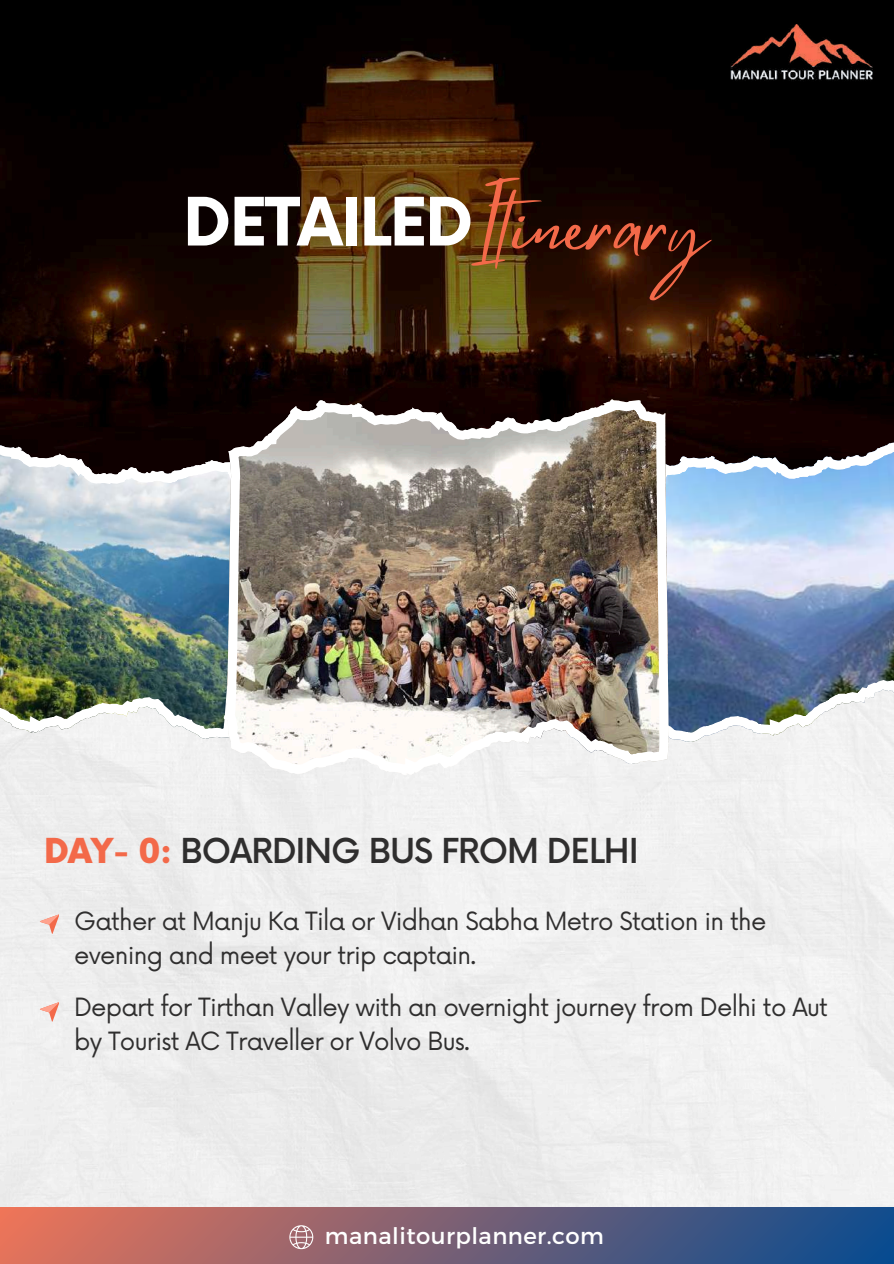
<style>
.page{position:relative;width:894px;height:1264px;background:#fff}
.page>*{position:absolute;margin:0;border:0;box-sizing:border-box;transform-origin:0 0}
.t1{font:75.45px "Mistrully";color:#f36949}
.t2{font:500 33.45px "Now";letter-spacing:-.03em;color:#2f2e2e}
.t3{font:24.45px/33.8px "Now";letter-spacing:-.03em;color:#2f2e2e}
.t4{font:22.8px "Montserrat";letter-spacing:.02em;color:#fff}
.s1{font-family:"Now";font-weight:700;font-size:64.95px;color:#fff}
.s2{font-weight:900;color:#f36949}
</style>
<div class="page">
<img style="left:0;top:0;width:893px;height:1207px">
<img style="left:0;top:0;width:892px;height:524px">
<img style="left:0;top:445px;width:251px;height:271px">
<svg style="left:687px;top:434px;width:206px;height:250px;background:#899ebd"></svg>
<img style="left:327px;top:399px;width:341px;height:333px">
<img style="left:730px;top:25px;width:142px;height:41px">
<img style="left:730px;top:66px;width:142px;height:19px">
<svg style="left:40px;top:914px;width:19px;height:19px"></svg>
<svg style="left:40px;top:1002px;width:19px;height:19px"></svg>
<div style="left:0;top:1207px;width:893px;height:56px;background:linear-gradient(to right,#ea7459,#0b4c8f)"></div>
<svg style="left:289px;top:1225px;width:24px;height:24px"></svg>
<h1 class="t1" style="left:183px;top:166px;width:527px"><span class="s1">DETAILED</span>Itinerary</h1>
<h2 class="t2" style="left:44px;top:833px;width:596px"><span class="s2">DAY- 0:</span> BOARDING BUS FROM DELHI</h2>
<p class="t3" style="left:74px;top:905px;width:693px">Gather at Manju Ka Tila or Vidhan Sabha Metro Station in the evening and meet your trip captain.</p>
<p class="t3" style="left:74px;top:991px;width:755px">Depart for Tirthan Valley with an overnight journey from Delhi to Aut by Tourist AC Traveller or Volvo Bus.</p>
<p class="t4" style="left:325px;top:1221px;width:280px">manalitourplanner.com</p>
</div>
